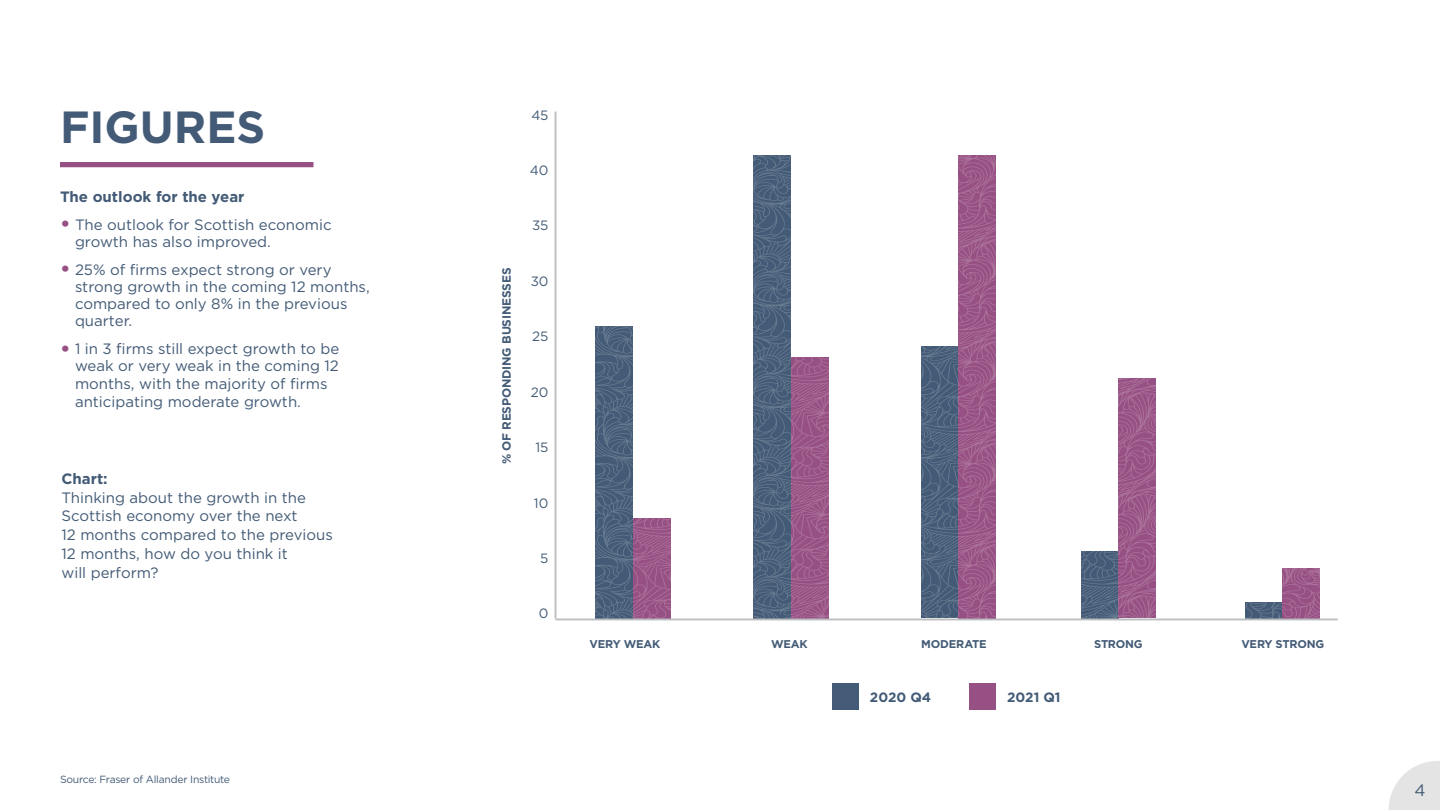
<style>
.page{position:relative;width:1440px;height:810px;background:#fff}
.page>*{position:absolute;margin:0;border:0;box-sizing:border-box;transform-origin:0 0}
.t1{font:700 45px "Gotham";color:#435b76}
.t2{font:16.5px "Gotham";color:#435b76}
.t3{font:15px/17.2px "Gotham";color:#435b76}
.t4{font:700 15px "Gotham";color:#435b76}
.t5{font:13.5px "Gotham";color:#435b76}
.t6{font:700 13.5px "Gotham";color:#435b76}
.t7{font:700 12px "Gotham";letter-spacing:-.015em;color:#435b76}
.t8{font:700 11.25px "Gotham";letter-spacing:-.02em;color:#435b76}
.t9{font:10.35px "Gotham";letter-spacing:-.025em;color:#435b76}
.s1{font-weight:700;font-size:21px;color:#975083}
</style>
<div class="page">
<svg style="left:571px;top:155px;width:767px;height:466px"></svg>
<svg style="left:1389px;top:761px;width:51px;height:49px"></svg>
<div style="left:60px;top:162px;width:254px;height:5px;background:#975083"></div>
<hr style="left:555px;top:112px;width:1px;height:507px;background:#bbbdc0">
<hr style="left:556px;top:619px;width:782px;height:1px;background:#bbbdc0">
<div style="left:969px;top:683px;width:27px;height:26px;background:#975083"></div>
<div style="left:832px;top:683px;width:27px;height:26px;background:#435b76"></div>
<h1 class="t1" style="left:60px;top:98px;width:207px">FIGURES</h1>
<p class="t4" style="left:60px;top:187px;width:186px">The outlook for the year</p>
<p class="t3" style="left:75px;top:215px;width:258px;text-indent:-15px"><span class="s1">•</span> The outlook for Scottish economic growth has also improved.</p>
<p class="t3" style="left:75px;top:260px;width:296px;text-indent:-15px"><span class="s1">•</span> 25% of firms expect strong or very strong growth in the coming 12 months, compared to only 8% in the previous quarter.</p>
<p class="t3" style="left:75px;top:340px;width:266px;text-align:justify;text-indent:-15px"><span class="s1">•</span> 1 in 3 firms still expect growth to be weak or very weak in the coming 12 months, with the majority of firms</p>
<p class="t3" style="left:75px;top:393px;width:227px">anticipating moderate growth.</p>
<p class="t4" style="left:62px;top:469px;width:48px">Chart:</p>
<p class="t3" style="left:62px;top:488px;width:273px;line-height:18.8px">Thinking about the growth in the<br>Scottish economy over the next<br>12 months compared to the previous<br>12 months, how do you think it<br>will perform?</p>
<p class="t9" style="left:60px;top:773px;width:172px">Source: Fraser of Allander Institute</p>
<p class="t7" style="left:499px;top:464px;width:198px;rotate:-90deg">% OF RESPONDING BUSINESSES</p>
<p class="t5" style="left:531px;top:106px;width:19px">45</p>
<p class="t5" style="left:530px;top:162px;width:20px">40</p>
<p class="t5" style="left:532px;top:217px;width:18px">35</p>
<p class="t5" style="left:531px;top:272px;width:19px">30</p>
<p class="t5" style="left:532px;top:328px;width:18px">25</p>
<p class="t5" style="left:531px;top:383px;width:19px">20</p>
<p class="t5" style="left:535px;top:439px;width:15px">15</p>
<p class="t5" style="left:534px;top:494px;width:16px">10</p>
<p class="t5" style="left:540px;top:550px;width:10px">5</p>
<p class="t5" style="left:539px;top:605px;width:11px">0</p>
<p class="t8" style="left:590px;top:637px;width:72px">VERY WEAK</p>
<p class="t8" style="left:771px;top:637px;width:38px">WEAK</p>
<p class="t8" style="left:921px;top:637px;width:67px">MODERATE</p>
<p class="t8" style="left:1094px;top:637px;width:50px">STRONG</p>
<p class="t8" style="left:1241px;top:637px;width:84px">VERY STRONG</p>
<p class="t6" style="left:870px;top:688px;width:63px">2020 Q4</p>
<p class="t6" style="left:1007px;top:688px;width:55px">2021 Q1</p>
<p class="t2" style="left:1414px;top:779px;width:13px">4</p>
</div>
